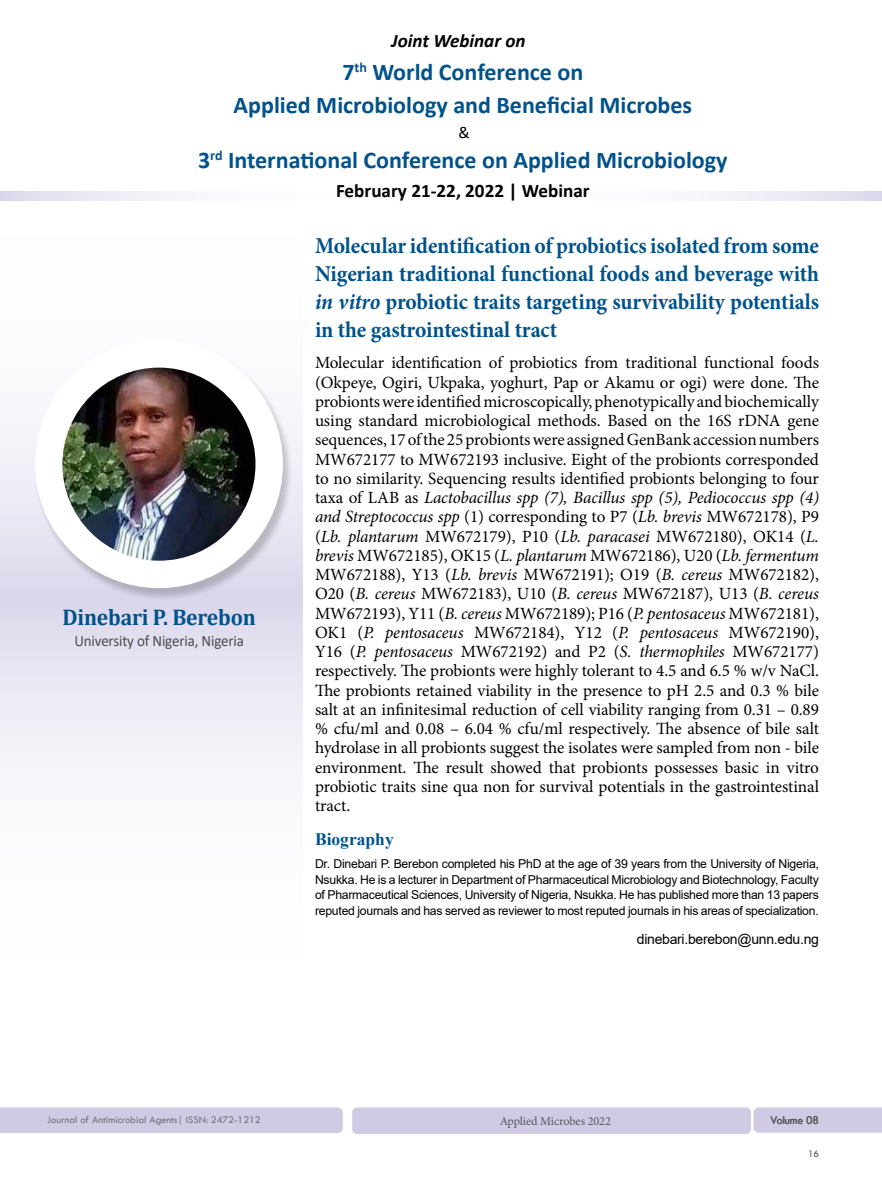
<style>
.page{position:relative;width:882px;height:1197px;background:#fff}
.page>*{position:absolute;margin:0;border:0;box-sizing:border-box;transform-origin:0 0}
.t1{font:700 23.97px/33.1px "Calibri";color:#00528b;text-align:center}
.t2{font:700 22.75px/28px "Minion Pro";letter-spacing:-.005em;color:#00528b;text-align:justify;scale:.95 1}
.t3{font:700 22.75px "Cambria";letter-spacing:-.01em;color:#00528b;scale:.95 1}
.t4{font:700 19.07px "Calibri";color:#000}
.t5{font:italic 700 19.07px "Calibri";color:#000}
.t6{font:700 17.5px "Times New Roman";color:#00528b}
.t7{font:17.15px/19.2px "Minion Pro";letter-spacing:-.005em;color:#000;text-align:justify}
.t8{font:16.62px "Calibri";color:#000}
.t9{font:15.75px "Calibri";letter-spacing:-.01em;color:#4d4d4f;scale:.95 1}
.t10{font:14px "Arial";letter-spacing:-.02em;color:#000}
.t11{font:12.25px/15.8px "Arial";letter-spacing:-.02em;color:#000;text-align:justify}
.t12{font:12.25px "Minion Pro";letter-spacing:-.01em;color:#58595b}
.t13{font:12.25px "Tw Cen";letter-spacing:-.01em;color:#58595b;scale:.95 1}
.t14{font:10.5px "Tw Cen";color:#717275}
.t15{font:10.5px "Tw Cen";color:#4d4d4f;scale:.95 1}
.s1{font-style:italic}
</style>
<div class="page">
<svg style="left:0;top:192px;width:882px;height:9px"></svg>
<div style="left:0;top:597px;width:302px;height:393px;background:linear-gradient(to bottom,#e2dfef,#fff)"></div>
<div style="left:0;top:205px;width:302px;height:392px;background:linear-gradient(to bottom,#fff,#e2dfef)"></div>
<div style="left:0;top:1108px;width:343px;height:25px;background:#d0cae5"></div>
<div style="left:352px;top:1108px;width:399px;height:26px;background:#d0cae5;border-radius:5px"></div>
<div style="left:753px;top:1108px;width:129px;height:25px;background:#d0cae5"></div>
<div style="left:34px;top:341px;width:260px;height:260px;background:#000;opacity:.2"></div>
<div style="left:35px;top:340px;width:248px;height:248px;background:#fff;border-radius:50%"></div>
<img style="left:62px;top:368px;width:194px;height:193px;border-radius:97px">
<p class="t5" style="left:391px;top:28px;width:136px">Joint Webinar on</p>
<h1 class="t1" style="left:234px;top:55px;width:460px">7<sup>th</sup> World Conference on<br>Applied Microbiology and Beneficial Microbes</h1>
<h1 class="t1" style="left:198px;top:143px;width:531px">3<sup>rd</sup> International Conference on Applied Microbiology</h1>
<p class="t8" style="left:458px;top:121px;width:13px">&amp;</p>
<h2 class="t3" style="left:62px;top:601px;width:205px">Dinebari P. Berebon</h2>
<p class="t9" style="left:74px;top:630px;width:180px">University of Nigeria, Nigeria</p>
<p class="t4" style="left:336px;top:178px;width:255px">February 21-22, 2022 | Webinar</p>
<h2 class="t2" style="left:315px;top:231px;width:532px">Molecular identification of probiotics isolated from some Nigerian traditional functional foods and beverage with <span class="s1">in vitro</span> probiotic traits targeting survivability potentials in the gastrointestinal tract</h2>
<p class="t7" style="left:315px;top:353px;width:506px">Molecular identification of probiotics from traditional functional foods (Okpeye, Ogiri, Ukpaka, yoghurt, Pap or Akamu or ogi) were done. The probionts were identified microscopically, phenotypically and biochemically using standard microbiological methods. Based on the 16S rDNA gene sequences, 17 of the 25 probionts were assigned GenBank accession numbers MW672177 to MW672193 inclusive. Eight of the probionts corresponded to no similarity. Sequencing results identified probionts belonging to four taxa of LAB as <span class="s1">Lactobacillus spp (7), Bacillus spp (5), Pediococcus spp (4) and Streptococcus spp</span> (1) corresponding to P7 (<span class="s1">Lb. brevis</span> MW672178), P9 (<span class="s1">Lb. plantarum</span> MW672179), P10 (<span class="s1">Lb. paracasei</span> MW672180), OK14 (<span class="s1">L. brevis</span> MW672185), OK15 (<span class="s1">L. plantarum</span> MW672186), U20 (<span class="s1">Lb. fermentum </span>MW672188), Y13 (<span class="s1">Lb. brevis</span> MW672191); O19 (<span class="s1">B. cereus</span> MW672182), O20 (<span class="s1">B. cereus</span> MW672183), U10 (<span class="s1">B. cereus</span> MW672187), U13 (<span class="s1">B. cereus </span>MW672193), Y11 (<span class="s1">B. cereus</span> MW672189); P16 (<span class="s1">P. pentosaceus</span> MW672181), OK1 (<span class="s1">P. pentosaceus</span> MW672184), Y12 (<span class="s1">P. pentosaceus</span> MW672190), Y16 (<span class="s1">P. pentosaceus</span> MW672192) and P2 (<span class="s1">S. thermophiles</span> MW672177) respectively. The probionts were highly tolerant to 4.5 and 6.5 % w/v NaCl.<br>The probionts retained viability in the presence to pH 2.5 and 0.3 % bile salt at an infinitesimal reduction of cell viability ranging from 0.31 – 0.89 % cfu/ml and 0.08 – 6.04 % cfu/ml respectively. The absence of bile salt hydrolase in all probionts suggest the isolates were sampled from non - bile environment. The result showed that probionts possesses basic in vitro probiotic traits sine qua non for survival potentials in the gastrointestinal tract.</p>
<p class="t6" style="left:315px;top:826px;width:80px">Biography</p>
<p class="t11" style="left:315px;top:856px;width:506px">Dr. Dinebari P. Berebon completed his PhD at the age of 39 years from the University of Nigeria, Nsukka. He is a lecturer in Department of Pharmaceutical Microbiology and Biotechnology, Faculty of Pharmaceutical Sciences, University of Nigeria, Nsukka. He has published more than 13 papers reputed journals and has served as reviewer to most reputed journals in his areas of specialization.</p>
<p class="t10" style="left:637px;top:930px;width:184px">dinebari.berebon@unn.edu.ng</p>
<p class="t14" style="left:47px;top:1114px;width:215px">Journal of Antimicrobial Agents| ISSN: 2472-1212</p>
<p class="t12" style="left:500px;top:1113px;width:113px">Applied Microbes 2022</p>
<p class="t13" style="left:771px;top:1113px;width:53px">Volume 08</p>
<p class="t15" style="left:808px;top:1147px;width:13px">16</p>
</div>
